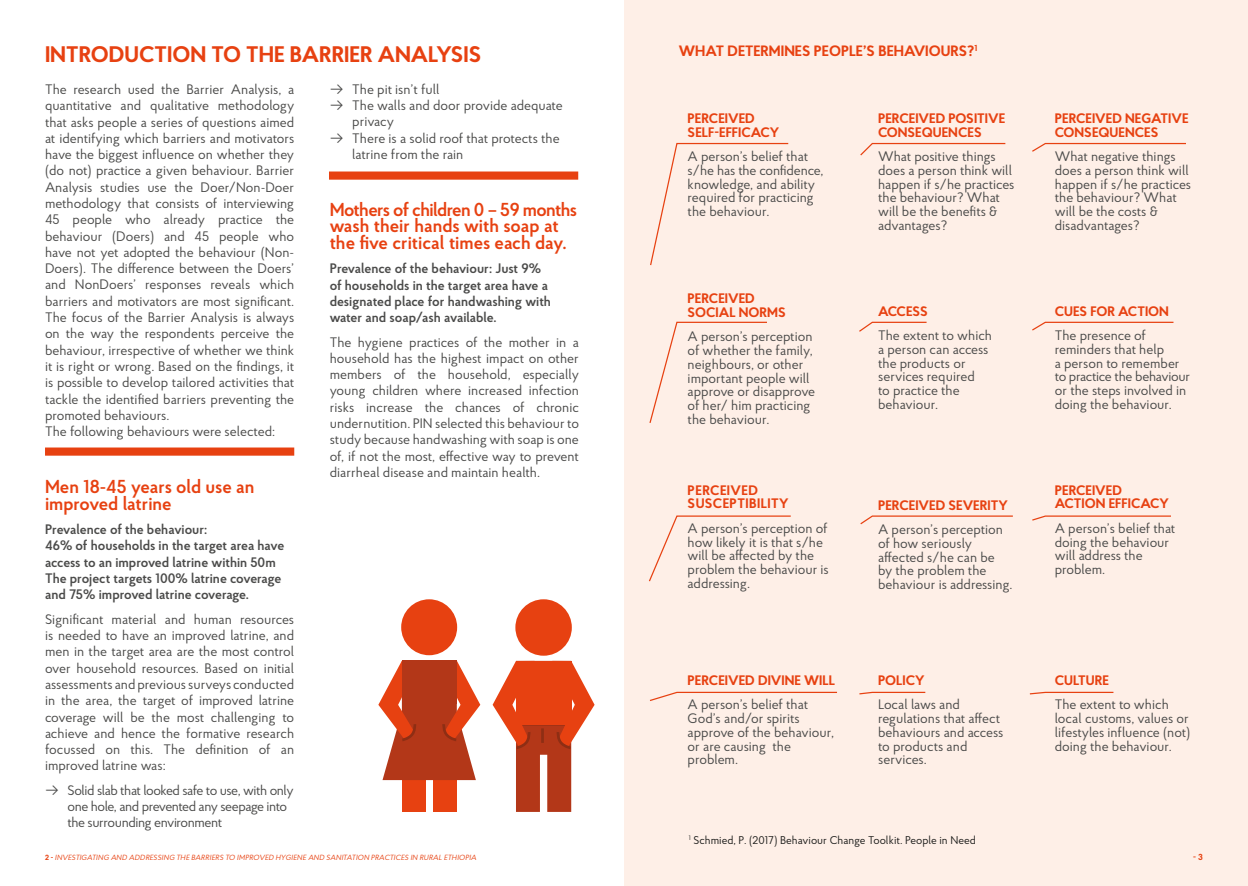
<style>
.page{position:relative;width:1248px;height:886px;background:#fff}
.page>*{position:absolute;margin:0;border:0;box-sizing:border-box;transform-origin:0 0}
.t1{font:700 22.5px "Proba Pro";color:#e74111}
.t2{font:600 18.75px/16.2px "Proba Pro";color:#e74111}
.t3{font:700 15px "Proba Pro";color:#e74111}
.t4{font:13.75px/13.8px "Proba Pro";color:#4b4b4a}
.t5{font:600 13.75px/16.2px "Proba Pro";color:#4b4b4a}
.t6{font:700 13.75px/13.8px "Proba Pro";color:#e74111}
.t7{font:13.75px/16.2px "Proba Pro";letter-spacing:-.03em;color:#4b4b4a}
.t8{font:700 13.75px/13.8px "Proba Pro";letter-spacing:.03em;color:#e74111}
.t9{font:11.25px "Proba Pro";color:#1d1d1b}
.t10{font:700 8.75px "Proba Pro";color:#e74111}
.t11{font:italic 7.5px "Proba Pro";letter-spacing:.015em;color:#e74111}
.s1{font-weight:700;font-style:normal}
</style>
<div class="page">
<div style="left:624px;top:0;width:623px;height:886px;background:#feefe7"></div>
<svg style="left:492px;top:661px;width:102px;height:151px"></svg>
<div style="left:516px;top:661px;width:55px;height:64px;background:#e74111"></div>
<div style="left:515px;top:599px;width:56px;height:57px;background:#e74111;border-radius:50%"></div>
<hr style="left:541px;top:728px;width:3px;height:15px;background:#8e2e14">
<div style="left:402px;top:776px;width:23px;height:36px;background:#e74111"></div>
<div style="left:433px;top:776px;width:23px;height:36px;background:#e74111"></div>
<svg style="left:378px;top:661px;width:102px;height:119px"></svg>
<div style="left:401px;top:599px;width:56px;height:56px;background:#e74111;border-radius:50%"></div>
<div style="left:402px;top:661px;width:55px;height:43px;background:#b33718"></div>
<svg style="left:650px;top:142px;width:139px;height:124px"></svg>
<svg style="left:649px;top:321px;width:118px;height:102px"></svg>
<svg style="left:649px;top:515px;width:142px;height:67px"></svg>
<svg style="left:650px;top:691px;width:187px;height:10px"></svg>
<svg style="left:860px;top:142px;width:146px;height:14px"></svg>
<svg style="left:859px;top:321px;width:68px;height:11px"></svg>
<svg style="left:860px;top:515px;width:153px;height:10px"></svg>
<svg style="left:859px;top:691px;width:67px;height:4px"></svg>
<svg style="left:1032px;top:142px;width:154px;height:10px"></svg>
<svg style="left:1032px;top:321px;width:142px;height:10px"></svg>
<svg style="left:1032px;top:515px;width:139px;height:6px"></svg>
<svg style="left:1029px;top:691px;width:85px;height:4px"></svg>
<svg style="left:45px;top:447px;width:250px;height:9px;background:#e95327"></svg>
<svg style="left:329px;top:171px;width:250px;height:9px;background:#e95327"></svg>
<h1 class="t1" style="left:45px;top:39px;width:438px">INTRODUCTION TO THE BARRIER ANALYSIS</h1>
<p class="t4" style="left:45px;top:81px;width:251px;line-height:16.2px">The research used the Barrier Analysis, a quantitative and qualitative methodology that asks people a series of questions aimed at identifying which barriers and motivators have the biggest influence on whether they (do not) practice a given behaviour. Barrier Analysis studies use the Doer/Non-Doer methodology that consists of interviewing 45 people who already practice the behaviour (Doers) and 45 people who have not yet adopted the behaviour (Non-Doers). The difference between the Doers’ and NonDoers’ responses reveals which barriers and motivators are most significant.<br>The focus of the Barrier Analysis is always on the way the respondents perceive the behaviour, irrespective of whether we think it is right or wrong. Based on the findings, it is possible to develop tailored activities that tackle the identified barriers preventing the promoted behaviours.<br>The following behaviours were selected:</p>
<h2 class="t2" style="left:45px;top:478px;width:211px">Men 18-45 years old use an improved latrine</h2>
<p class="t5" style="left:45px;top:521px;width:241px">Prevalence of the behaviour:<br>46% of households in the target area have access to an improved latrine within 50m The project targets 100% latrine coverage and 75% improved latrine coverage.</p>
<p class="t4" style="left:45px;top:610px;width:251px;line-height:16.2px;text-align:justify">Significant material and human resources is needed to have an improved latrine, and men in the target area are the most control over household resources. Based on initial assessments and previous surveys conducted in the area, the target of improved latrine coverage will be the most challenging to achieve and hence the formative research focussed on this. The definition of an improved latrine was:</p>
<p class="t7" style="left:67px;top:781px;width:228px;text-indent:-22px">→ Solid slab that looked safe to use, with only one hole, and prevented any seepage into the surrounding environment</p>
<p class="t4" style="left:330px;top:82px;width:111px">→ The pit isn’t full</p>
<p class="t4" style="left:352px;top:97px;width:212px;line-height:16.2px;text-indent:-22px">→ The walls and door provide adequate privacy</p>
<p class="t4" style="left:352px;top:129px;width:209px;line-height:16.2px;text-indent:-22px">→ There is a solid roof that protects the latrine from the rain</p>
<h2 class="t2" style="left:330px;top:201px;width:249px">Mothers of children 0 – 59 months wash their hands with soap at the five critical times each day.</h2>
<p class="t5" style="left:330px;top:260px;width:223px">Prevalence of the behaviour: Just 9% of households in the target area have a designated place for handwashing with water and soap/ash available.</p>
<p class="t4" style="left:330px;top:333px;width:251px;line-height:16.2px;text-align:justify">The hygiene practices of the mother in a household has the highest impact on other members of the household, especially young children where increased infection risks increase the chances of chronic undernutition. PIN selected this behaviour to study because handwashing with soap is one of, if not the most, effective way to prevent diarrheal disease and maintain health.</p>
<p class="t3" style="left:678px;top:41px;width:300px">WHAT DETERMINES PEOPLE’S BEHAVIOURS?<sup>1</sup></p>
<p class="t6" style="left:687px;top:111px;width:93px">PERCEIVED<br>SELF-EFFICACY</p>
<p class="t4" style="left:687px;top:149px;width:137px">A person’s belief that s/he has the confidence, knowledge, and ability required for practicing the behaviour.</p>
<p class="t6" style="left:687px;top:291px;width:100px">PERCEIVED<br>SOCIAL NORMS</p>
<p class="t4" style="left:687px;top:329px;width:129px">A person’s perception of whether the family, neighbours, or other important people will approve or disapprove of her/ him practicing the behaviour.</p>
<p class="t8" style="left:687px;top:482px;width:103px">PERCEIVED<br>SUSCEPTIBILITY</p>
<p class="t4" style="left:687px;top:521px;width:143px">A person’s perception of how likely it is that s/he will be affected by the problem the behaviour is addressing.</p>
<p class="t6" style="left:687px;top:673px;width:149px">PERCEIVED DIVINE WILL</p>
<p class="t4" style="left:687px;top:697px;width:148px">A person’s belief that<br>God’s and/or spirits approve of the behaviour, or are causing the problem.</p>
<p class="t6" style="left:878px;top:111px;width:129px">PERCEIVED POSITIVE<br>CONSEQUENCES</p>
<p class="t4" style="left:878px;top:149px;width:138px">What positive things does a person think will happen if s/he practices the behaviour? What will be the benefits &amp; advantages?</p>
<p class="t6" style="left:878px;top:303px;width:51px">ACCESS</p>
<p class="t4" style="left:878px;top:328px;width:115px">The extent to which a person can access the products or services required<br>to practice the behaviour.</p>
<p class="t6" style="left:878px;top:497px;width:131px">PERCEIVED SEVERITY</p>
<p class="t4" style="left:878px;top:522px;width:136px">A person’s perception of how seriously affected s/he can be<br>by the problem the behaviour is addressing.</p>
<p class="t6" style="left:878px;top:673px;width:48px">POLICY</p>
<p class="t4" style="left:878px;top:697px;width:127px">Local laws and regulations that affect behaviours and access to products and services.</p>
<p class="t9" style="left:688px;top:832px;width:288px"><sup>1</sup> Schmied, P. (2017) Behaviour Change Toolkit. People in Need</p>
<p class="t6" style="left:1054px;top:111px;width:135px">PERCEIVED NEGATIVE<br>CONSEQUENCES</p>
<p class="t4" style="left:1054px;top:149px;width:138px">What negative things does a person think will happen if s/he practices the behaviour? What will be the costs &amp; disadvantages?</p>
<p class="t6" style="left:1054px;top:303px;width:116px">CUES FOR ACTION</p>
<p class="t4" style="left:1054px;top:328px;width:137px">The presence of reminders that help<br>a person to remember to practice the behaviour or the steps involved in doing the behaviour.</p>
<p class="t6" style="left:1054px;top:482px;width:116px">PERCEIVED<br>ACTION EFFICACY</p>
<p class="t4" style="left:1054px;top:521px;width:122px">A person’s belief that doing the behaviour will address the problem.</p>
<p class="t6" style="left:1054px;top:673px;width:56px">CULTURE</p>
<p class="t4" style="left:1054px;top:697px;width:137px">The extent to which local customs, values or lifestyles influence (not) doing the behaviour.</p>
<p class="t11" style="left:45px;top:852px;width:433px"><span class="s1">2 -</span> INVESTIGATING AND ADDRESSING THE BARRIERS TO IMPROVED HYGIENE AND SANITATION PRACTICES IN RURAL ETHIOPIA</p>
<p class="t10" style="left:1193px;top:851px;width:11px">- 3</p>
</div>
